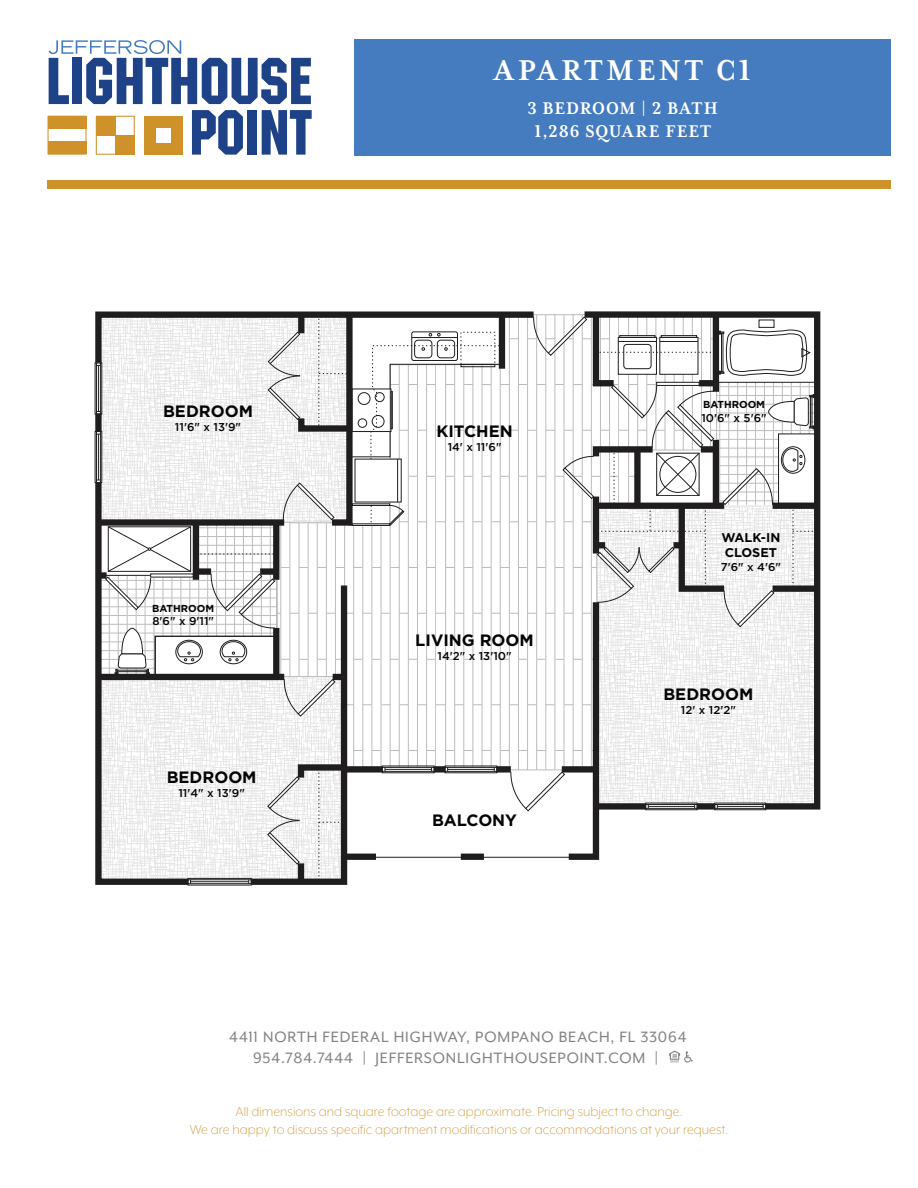
<style>
.page{position:relative;width:918px;height:1188px;background:#fff}
.page>*{position:absolute;margin:0;border:0;box-sizing:border-box;transform-origin:0 0}
.t1{font:700 33px "Mrs Eaves XL Serif Nar OT";letter-spacing:.11em;color:#fff}
.t2{font:700 19.5px/23.4px "Mrs Eaves XL Serif Nar OT";letter-spacing:.05em;color:#fff;text-align:center}
.t3{font:17.25px/21px "Mr Eaves XL Mod OT";letter-spacing:.05em;color:#808285;text-align:center}
.t4{font:700 16.5px "Gotham";color:#040503}
.t5{font:300 15px/18px "Mr Eaves XL Mod OT";color:#cf9129;text-align:center}
.t6{font:700 12.6px/15.1px "Gotham";color:#040503}
.t7{font:500 11.4px "Gotham";color:#040503}
.t8{font:700 10.2px "Gotham";color:#040503}
</style>
<div class="page">
<div style="left:354px;top:39px;width:537px;height:117px;background:#457bbf"></div>
<svg style="left:192px;top:110px;width:51px;height:45px"></svg>
<div style="left:247px;top:110px;width:10px;height:45px;background:#1e4288"></div>
<svg style="left:262px;top:110px;width:50px;height:45px"></svg>
<svg style="left:49px;top:40px;width:262px;height:64px"></svg>
<svg style="left:48px;top:129px;width:38px;height:26px"></svg>
<div style="left:48px;top:116px;width:38px;height:13px;background:#cf9129"></div>
<div style="left:48px;top:141px;width:38px;height:13px;background:#cf9129"></div>
<svg style="left:96px;top:116px;width:39px;height:39px"></svg>
<div style="left:96px;top:116px;width:20px;height:19px;background:#cf9129"></div>
<div style="left:115px;top:135px;width:20px;height:20px;background:#cf9129"></div>
<div style="left:145px;top:116px;width:38px;height:38px;background:#cf9129"></div>
<div style="left:157px;top:128px;width:14px;height:15px;background:#fff"></div>
<div style="left:48px;top:181px;width:843px;height:8px;background:#cf9129"></div>
<svg style="left:669px;top:1050px;width:24px;height:13px"></svg>
<svg style="left:818px;top:311px;width:3px;height:499px"></svg>
<div style="left:778px;top:434px;width:41px;height:70px;border:1px solid #201d1e"></div>
<hr style="left:717px;top:382px;width:102px;height:1px;background:#201d1e">
<svg style="left:94px;top:311px;width:724px;height:575px"></svg>
<h1 class="t1" style="left:494px;top:54px;width:259px">APARTMENT C1</h1>
<p class="t4" style="left:163px;top:402px;width:91px">BEDROOM</p>
<p class="t7" style="left:175px;top:421px;width:68px">11'6" x 13'9"</p>
<p class="t8" style="left:152px;top:602px;width:63px">BATHROOM</p>
<p class="t7" style="left:152px;top:615px;width:63px">8'6" x 9'11"</p>
<p class="t4" style="left:167px;top:768px;width:91px">BEDROOM</p>
<p class="t7" style="left:178px;top:786px;width:68px">11'4" x 13'9"</p>
<h2 class="t2" style="left:528px;top:96px;width:192px">3 BEDROOM | 2 BATH<br>1,286 SQUARE FEET</h2>
<p class="t4" style="left:436px;top:422px;width:78px">KITCHEN</p>
<p class="t7" style="left:448px;top:440px;width:55px">14' x 11'6"</p>
<p class="t4" style="left:415px;top:631px;width:120px">LIVING ROOM</p>
<p class="t7" style="left:437px;top:650px;width:76px">14'2" x 13'10"</p>
<p class="t4" style="left:432px;top:811px;width:87px">BALCONY</p>
<p class="t8" style="left:703px;top:398px;width:63px">BATHROOM</p>
<p class="t7" style="left:701px;top:411px;width:67px">10'6" x 5'6"</p>
<p class="t6" style="left:721px;top:529px;width:60px">WALK-IN<br>CLOSET</p>
<p class="t7" style="left:721px;top:560px;width:62px">7'6" x 4'6"</p>
<p class="t4" style="left:663px;top:685px;width:91px">BEDROOM</p>
<p class="t7" style="left:681px;top:703px;width:57px">12' x 12'2"</p>
<p class="t3" style="left:229px;top:1026px;width:459px">4411 NORTH FEDERAL HIGHWAY, POMPANO BEACH, FL 33064<br>954.784.7444 | JEFFERSONLIGHTHOUSEPOINT.COM |</p>
<p class="t5" style="left:190px;top:1102px;width:540px">All dimensions and square footage are approximate. Pricing subject to change.<br>We are happy to discuss specific apartment modifications or accommodations at your request.</p>
</div>
